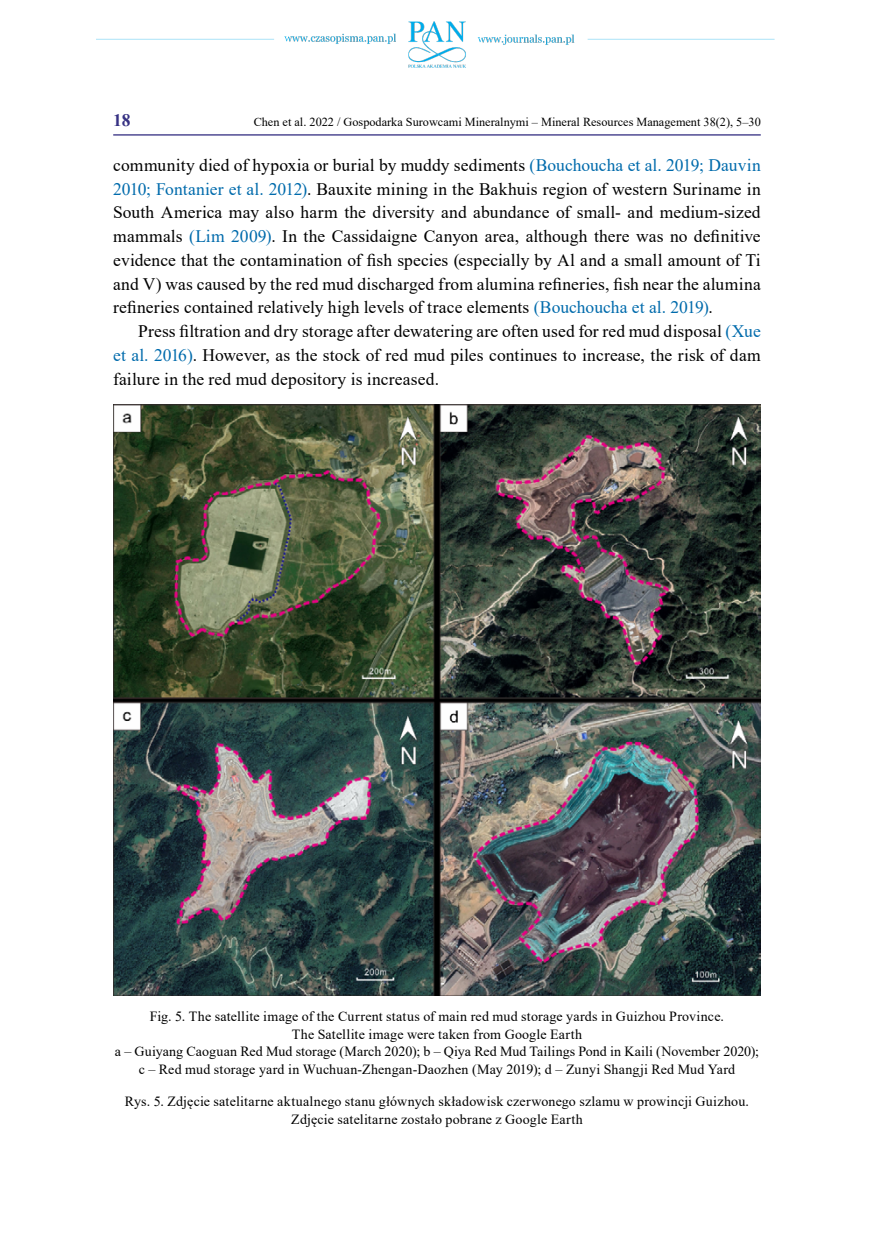
<style>
.page{position:relative;width:874px;height:1241px;background:#fff}
.page>*{position:absolute;margin:0;border:0;box-sizing:border-box;transform-origin:0 0}
.t1{font:17.5px/23.6px "Times New Roman";letter-spacing:.005em;color:#000;text-align:justify}
.t2{font:700 17.5px "Times New Roman";color:#363183}
.t3{font:14px/17.5px "Times New Roman";letter-spacing:.01em;color:#000;text-align:center}
.t4{font:12.25px "Times New Roman";color:#000}
.s1{color:#006bac}
</style>
<div class="page">
<img style="left:96px;top:21px;width:679px;height:47px">
<hr style="left:113px;top:134px;width:647px;height:1px;background:#363183">
<img style="left:113px;top:404px;width:647px;height:591px">
<p class="t2" style="left:113px;top:107px;width:19px">18</p>
<p class="t4" style="left:253px;top:113px;width:508px">Chen et al. 2022 / Gospodarka Surowcami Mineralnymi – Mineral Resources Management 38(2), 5–30</p>
<p class="t1" style="left:113px;top:153px;width:648px">community died of hypoxia or burial by muddy sediments <span class="s1">(Bouchoucha et al. 2019; Dauvin 2010; Fontanier et al. 2012)</span>. Bauxite mining in the Bakhuis region of western Suriname in South America may also harm the diversity and abundance of small- and medium-sized mammals <span class="s1">(Lim 2009)</span>. In the Cassidaigne Canyon area, although there was no definitive evidence that the contamination of fish species (especially by Al and a small amount of Ti and V) was caused by the red mud discharged from alumina refineries, fish near the alumina refineries contained relatively high levels of trace elements <span class="s1">(Bouchoucha et al. 2019)</span>.</p>
<p class="t1" style="left:113px;top:319px;width:648px;text-indent:25px">Press filtration and dry storage after dewatering are often used for red mud disposal <span class="s1">(Xue et al. 2016)</span>. However, as the stock of red mud piles continues to increase, the risk of dam failure in the red mud depository is increased.</p>
<p class="t3" style="left:115px;top:1007px;width:645px">Fig. 5. The satellite image of the Current status of main red mud storage yards in Guizhou Province.<br>The Satellite image were taken from Google Earth<br>a – Guiyang Caoguan Red Mud storage (March 2020); b – Qiya Red Mud Tailings Pond in Kaili (November 2020); c – Red mud storage yard in Wuchuan-Zhengan-Daozhen (May 2019); d – Zunyi Shangji Red Mud Yard</p>
<p class="t3" style="left:125px;top:1091px;width:625px">Rys. 5. Zdjęcie satelitarne aktualnego stanu głównych składowisk czerwonego szlamu w prowincji Guizhou.<br>Zdjęcie satelitarne zostało pobrane z Google Earth</p>
</div>
